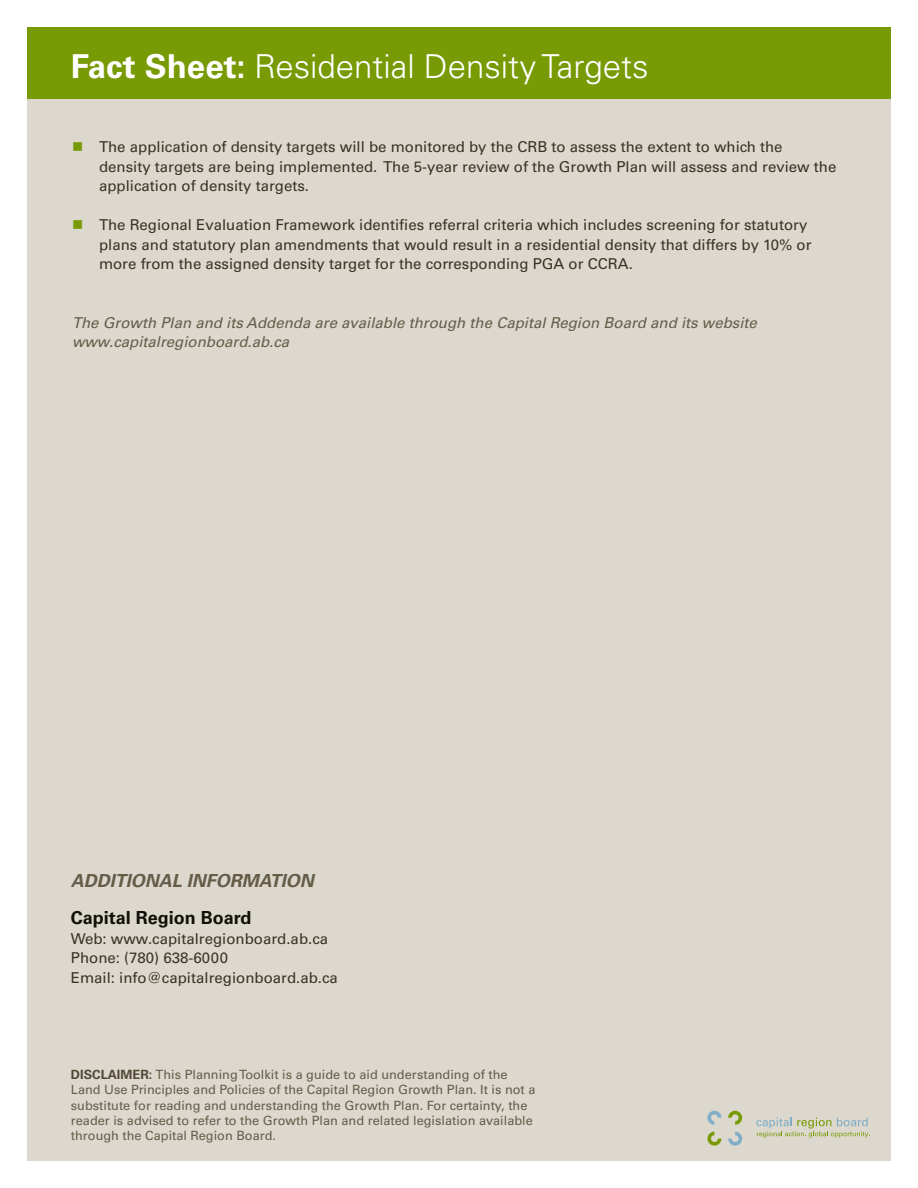
<style>
.page{position:relative;width:918px;height:1188px;background:#fff}
.page>*{position:absolute;margin:0;border:0;box-sizing:border-box;transform-origin:0 0}
.t1{font:300 33px "Univers LT Std";color:#fff}
.Figure_Title{font:italic 700 18px "Univers LT Std";color:#665c48}
.BODY{font:700 18px "Univers LT Std";color:#110f08}
.BODY-2{font:15px/19.5px "Univers LT Std";color:#393323}
.BODY-3{font:italic 15px/19.5px "Univers LT Std";color:#665c48}
.t2{font:12.75px/15.3px "Univers LT Std";color:#665c48}
.s1{font-weight:700}
.s2{font-weight:700;color:#524835}
</style>
<div class="page">
<div style="left:27px;top:27px;width:864px;height:1134px;background:#dcd8ce"></div>
<div style="left:27px;top:27px;width:864px;height:72px;background:#789a04"></div>
<svg style="left:707px;top:1111px;width:14px;height:14px"></svg>
<svg style="left:728px;top:1111px;width:14px;height:14px"></svg>
<svg style="left:707px;top:1132px;width:14px;height:14px"></svg>
<svg style="left:728px;top:1132px;width:14px;height:14px"></svg>
<svg style="left:756px;top:1118px;width:114px;height:20px"></svg>
<p class="t1" style="left:71px;top:46px;width:579px"><span class="s1">Fact Sheet:</span> Residential Density Targets</p>
<p class="BODY-2" style="left:99px;top:137px;width:739px">The application of density targets will be monitored by the CRB to assess the extent to which the density targets are being implemented. The 5-year review of the Growth Plan will assess and review the application of density targets.</p>
<p class="BODY-2" style="left:99px;top:215px;width:714px">The Regional Evaluation Framework identifies referral criteria which includes screening for statutory plans and statutory plan amendments that would result in a residential density that differs by 10% or more from the assigned density target for the corresponding PGA or CCRA.</p>
<p class="BODY-3" style="left:72px;top:313px;width:686px">The Growth Plan and its Addenda are available through the Capital Region Board and its website www.capitalregionboard.ab.ca</p>
<p class="Figure_Title" style="left:71px;top:870px;width:245px">ADDITIONAL INFORMATION</p>
<p class="BODY" style="left:71px;top:907px;width:182px">Capital Region Board</p>
<p class="BODY-2" style="left:71px;top:929px;width:268px">Web: www.capitalregionboard.ab.ca<br>Phone: (780) 638-6000<br>Email: info@capitalregionboard.ab.ca</p>
<p class="t2" style="left:71px;top:1067px;width:466px"><span class="s2">DISCLAIMER:</span> This Planning Toolkit is a guide to aid understanding of the Land Use Principles and Policies of the Capital Region Growth Plan. It is not a substitute for reading and understanding the Growth Plan. For certainty, the reader is advised to refer to the Growth Plan and related legislation available through the Capital Region Board.</p>
</div>
